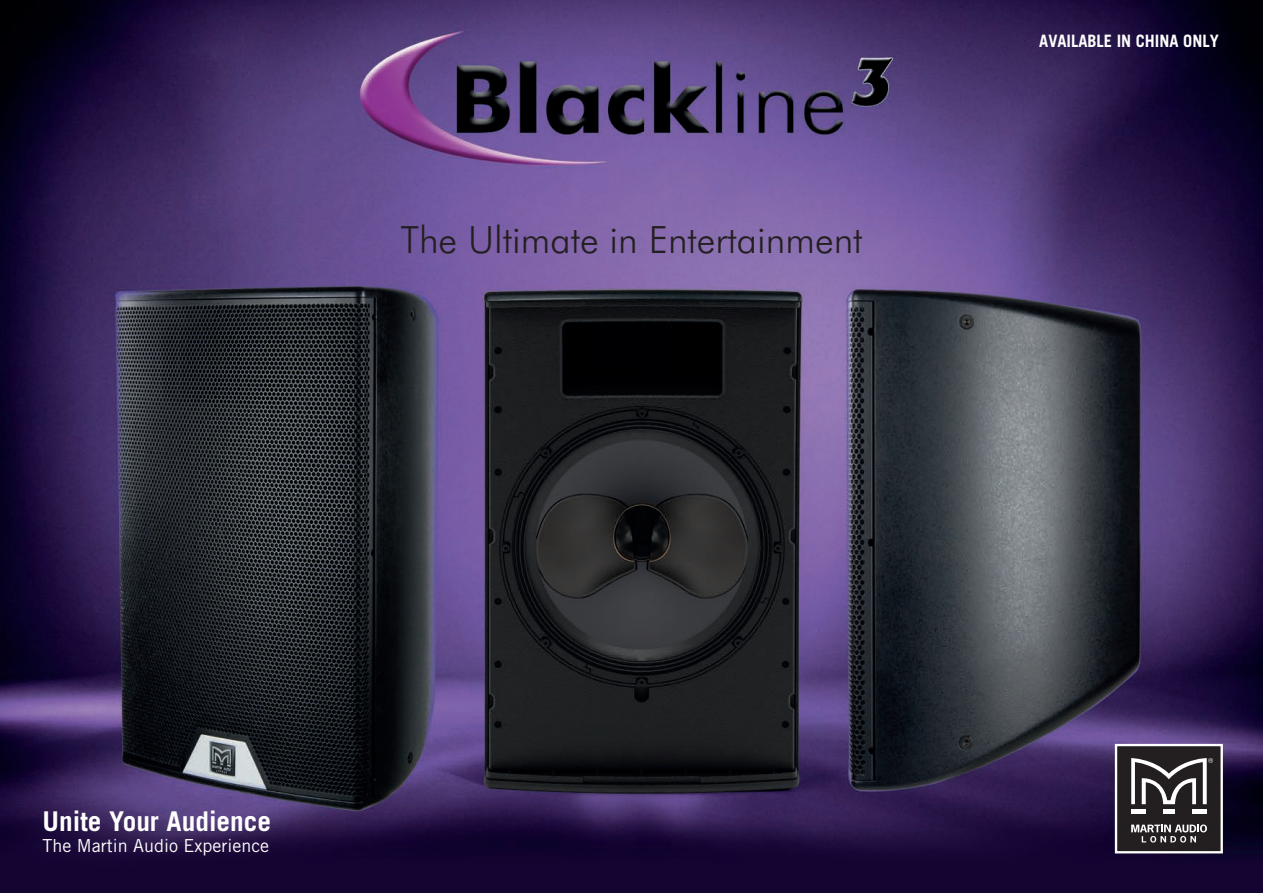
<style>
.page{position:relative;width:1263px;height:893px;background:#fff}
.page>*{position:absolute;margin:0;border:0;box-sizing:border-box;transform-origin:0 0}
.t1{font:300 37.65px "Futura BT";color:#231f20}
.t2{font:700 27.3px "Trade Gothic";color:#fff}
.t3{font:18px "Trade Gothic";color:#fff}
.t4{font:700 17.1px "Trade Gothic";color:#fff;scale:.96 1}
</style>
<div class="page">
<img style="left:0;top:0;width:1263px;height:893px">
<div style="left:1116px;top:745px;width:106px;height:107px;background:#231f20"></div>
<div style="left:1131px;top:809px;width:15px;height:5px;background:#fff"></div>
<div style="left:1192px;top:809px;width:15px;height:5px;background:#fff"></div>
<div style="left:1163px;top:809px;width:12px;height:5px;background:#fff"></div>
<svg style="left:1131px;top:824px;width:76px;height:19px"></svg>
<svg style="left:1131px;top:758px;width:82px;height:46px"></svg>
<div style="left:1115px;top:744px;width:108px;height:109px;border:2px solid #fff"></div>
<p class="t1" style="left:400px;top:216px;width:464px">The Ultimate in Entertainment</p>
<p class="t4" style="left:1039px;top:30px;width:189px">AVAILABLE IN CHINA ONLY</p>
<p class="t2" style="left:43px;top:804px;width:230px">Unite Your Audience</p>
<p class="t3" style="left:43px;top:835px;width:228px">The Martin Audio Experience</p>
</div>
